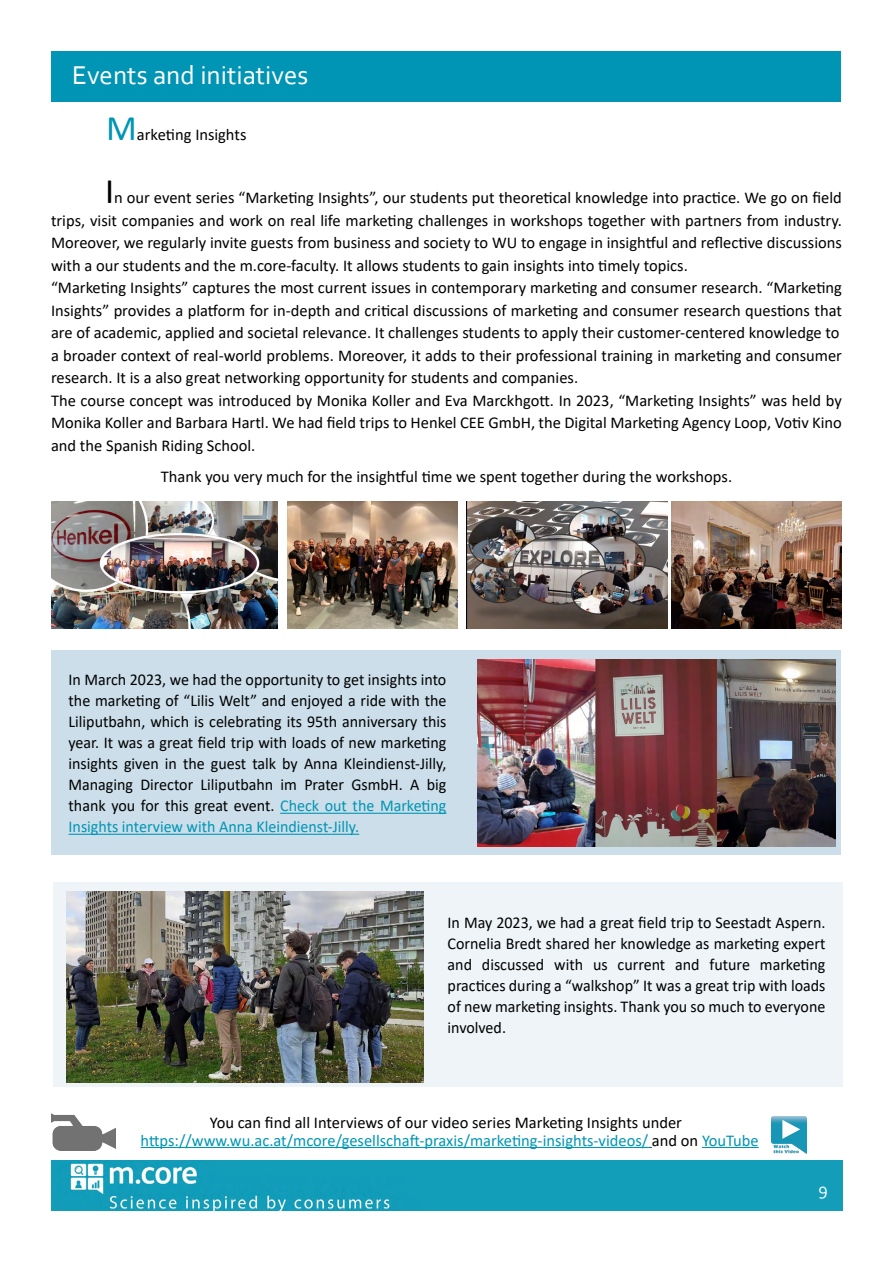
<style>
.page{position:relative;width:893px;height:1263px;background:#fff}
.page>*{position:absolute;margin:0;border:0;box-sizing:border-box;transform-origin:0 0}
.t1{font:27px "Corbel";color:#fff}
.t2{font:18px "Corbel";color:#fff}
.t3{font:16.5px/21px "Calibri";color:#000;text-align:justify}
.t4{font:16.5px/18px "Calibri";color:#0095b4;text-align:center}
.s1{font-size:36px;color:#0095b4}
.s2{font-size:36px}
.s3{color:#0095b4}
.s4{color:#000}
</style>
<div class="page">
<img style="left:51px;top:1160px;width:754px;height:51px">
<div style="left:805px;top:1160px;width:37px;height:51px;background:#139db9"></div>
<div style="left:51px;top:51px;width:790px;height:50px;background:#0095b4"></div>
<div style="left:53px;top:883px;width:789px;height:204px;background:#eef4f8"></div>
<div style="left:52px;top:651px;width:789px;height:204px;background:#cbdee9"></div>
<hr style="left:280px;top:813px;width:166px;height:1px;background:#0095b4">
<hr style="left:69px;top:834px;width:290px;height:1px;background:#0095b4">
<hr style="left:141px;top:1147px;width:507px;height:1px;background:#0095b4">
<hr style="left:702px;top:1147px;width:57px;height:1px;background:#0095b4">
<img style="left:51px;top:1114px;width:64px;height:37px">
<img style="left:478px;top:659px;width:357px;height:187px">
<img style="left:771px;top:1117px;width:35px;height:37px">
<img style="left:51px;top:501px;width:227px;height:128px">
<img style="left:672px;top:501px;width:170px;height:128px">
<img style="left:287px;top:501px;width:170px;height:128px">
<img style="left:467px;top:501px;width:201px;height:128px">
<img style="left:67px;top:891px;width:356px;height:192px">
<h1 class="t1" style="left:72px;top:58px;width:238px">Events and initiatives</h1>
<p class="t3" style="left:106px;top:123px;width:142px"><span class="s1">M</span>arketing Insights</p>
<p class="t3" style="left:51px;top:186px;width:792px;line-height:22.5px;text-align:left;text-indent:54px"><span class="s2">I</span>n our event series “Marketing Insights”, our students put theoretical knowledge into practice. We go on field trips, visit companies and work on real life marketing challenges in workshops together with partners from industry.<br>Moreover, we regularly invite guests from business and society to WU to engage in insightful and reflective discussions with a our students and the m.core-faculty. It allows students to gain insights into timely topics.<br>“Marketing Insights” captures the most current issues in contemporary marketing and consumer research. “Marketing Insights” provides a platform for in-depth and critical discussions of marketing and consumer research questions that are of academic, applied and societal relevance. It challenges students to apply their customer-centered knowledge to a broader context of real-world problems. Moreover, it adds to their professional training in marketing and consumer research. It is a also great networking opportunity for students and companies.<br>The course concept was introduced by Monika Koller and Eva Marckhgott. In 2023, “Marketing Insights” was held by Monika Koller and Barbara Hartl. We had field trips to Henkel CEE GmbH, the Digital Marketing Agency Loop, Votiv Kino and the Spanish Riding School.</p>
<p class="t3" style="left:161px;top:465px;width:573px">Thank you very much for the insightful time we spent together during the workshops.</p>
<p class="t3" style="left:69px;top:669px;width:379px">In March 2023, we had the opportunity to get insights into the marketing of “Lilis Welt” and enjoyed a ride with the Liliputbahn, which is celebrating its 95th anniversary this year. It was a great field trip with loads of new marketing insights given in the guest talk by Anna Kleindienst-Jilly, Managing Director Liliputbahn im Prater GsmbH. A big thank you for this great event. <span class="s3">Check out the Marketing Insights interview with Anna Kleindienst-Jilly.</span></p>
<p class="t3" style="left:448px;top:912px;width:379px">In May 2023, we had a great field trip to Seestadt Aspern.<br>Cornelia Bredt shared her knowledge as marketing expert and discussed with us current and future marketing practices during a “walkshop” It was a great trip with loads of new marketing insights. Thank you so much to everyone involved.</p>
<p class="t4" style="left:141px;top:1113px;width:620px"><span class="s4">You can find all Interviews of our video series Marketing Insights under </span>https://www.wu.ac.at/mcore/gesellschaft-praxis/marketing-insights-videos/ <span class="s4">and on</span> YouTube</p>
<p class="t2" style="left:819px;top:1178px;width:11px">9</p>
</div>
